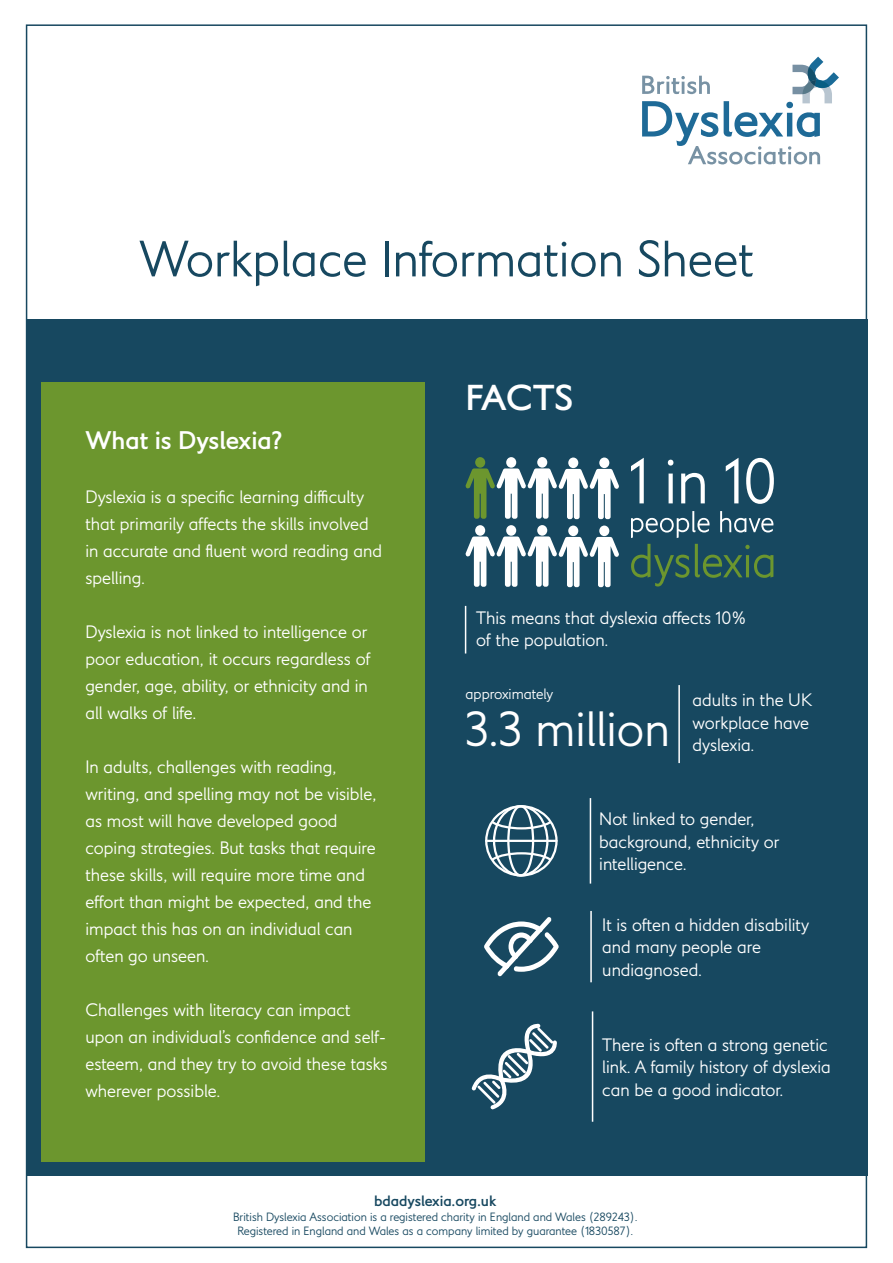
<style>
.page{position:relative;width:893px;height:1263px;background:#fff}
.page>*{position:absolute;margin:0;border:0;box-sizing:border-box;transform-origin:0 0}
.t1{font:500 51px "LDN Kono BDA";color:#174860}
.t2{font:500 49.5px "LDN Kono BDA";color:#fff}
.t3{font:700 36px "LDN Kono BDA";letter-spacing:-.015em;color:#fff}
.t4{font:700 25.5px "LDN Kono BDA";color:#fff}
.t5{font:500 18px/27px "LDN Kono BDA";color:#fff}
.t6{font:700 15px "LDN Kono BDA";color:#174860}
.t7{font:500 15px "LDN Kono BDA";color:#fff}
.t8{font:500 12px/14.4px "LDN Kono BDA";color:#174860;text-align:center}
</style>
<div class="page">
<svg style="left:642px;top:57px;width:197px;height:107px"></svg>
<div style="left:26px;top:319px;width:841px;height:857px;background:#174860"></div>
<div style="left:42px;top:383px;width:383px;height:779px;background:#6c962e"></div>
<div style="left:475px;top:457px;width:10px;height:11px;background:#6c962e;border-radius:50%"></div>
<svg style="left:631px;top:458px;width:13px;height:45px"></svg>
<svg style="left:668px;top:460px;width:5px;height:43px"></svg>
<svg style="left:681px;top:473px;width:24px;height:30px"></svg>
<svg style="left:726px;top:458px;width:12px;height:45px"></svg>
<svg style="left:746px;top:458px;width:28px;height:46px"></svg>
<svg style="left:631px;top:511px;width:79px;height:27px"></svg>
<svg style="left:720px;top:511px;width:53px;height:21px"></svg>
<svg style="left:631px;top:544px;width:58px;height:42px"></svg>
<svg style="left:695px;top:544px;width:78px;height:34px"></svg>
<div style="left:506px;top:457px;width:10px;height:11px;background:#fff;border-radius:50%"></div>
<div style="left:537px;top:457px;width:10px;height:11px;background:#fff;border-radius:50%"></div>
<div style="left:568px;top:457px;width:10px;height:11px;background:#fff;border-radius:50%"></div>
<div style="left:599px;top:457px;width:10px;height:11px;background:#fff;border-radius:50%"></div>
<svg style="left:465px;top:468px;width:154px;height:51px"></svg>
<div style="left:475px;top:525px;width:10px;height:11px;background:#fff;border-radius:50%"></div>
<div style="left:506px;top:525px;width:10px;height:11px;background:#fff;border-radius:50%"></div>
<div style="left:537px;top:525px;width:10px;height:11px;background:#fff;border-radius:50%"></div>
<div style="left:568px;top:525px;width:10px;height:11px;background:#fff;border-radius:50%"></div>
<div style="left:599px;top:525px;width:10px;height:11px;background:#fff;border-radius:50%"></div>
<svg style="left:465px;top:536px;width:154px;height:51px"></svg>
<hr style="left:678px;top:685px;width:2px;height:78px;background:#fff">
<hr style="left:590px;top:911px;width:2px;height:71px;background:#fff">
<hr style="left:592px;top:1011px;width:1px;height:111px;background:#fff">
<hr style="left:590px;top:798px;width:1px;height:85px;background:#fff">
<svg style="left:471px;top:1023px;width:86px;height:87px"></svg>
<svg style="left:484px;top:917px;width:75px;height:59px"></svg>
<svg style="left:485px;top:805px;width:73px;height:71px"></svg>
<hr style="left:485px;top:840px;width:73px;height:2px;background:#fff">
<hr style="left:465px;top:606px;width:1px;height:47px;background:#fff">
<p class="t1" style="left:139px;top:229px;width:616px">Workplace Information Sheet</p>
<p class="t4" style="left:85px;top:424px;width:198px">What is Dyslexia?</p>
<p class="t5" style="left:85px;top:483px;width:298px">Dyslexia is a specific learning difficulty that primarily affects the skills involved in accurate and fluent word reading and spelling.</p>
<p class="t5" style="left:85px;top:618px;width:287px">Dyslexia is not linked to intelligence or poor education, it occurs regardless of gender, age, ability, or ethnicity and in all walks of life.</p>
<p class="t5" style="left:85px;top:753px;width:293px">In adults, challenges with reading, writing, and spelling may not be visible, as most will have developed good coping strategies. But tasks that require these skills, will require more time and effort than might be expected, and the impact this has on an individual can often go unseen.</p>
<p class="t5" style="left:85px;top:996px;width:304px">Challenges with literacy can impact upon an individual’s confidence and self&shy;esteem, and they try to avoid these tasks wherever possible.</p>
<p class="t3" style="left:466px;top:376px;width:109px">FACTS</p>
<p class="t5" style="left:476px;top:606px;width:272px;line-height:22.5px">This means that dyslexia affects 10% of the population.</p>
<p class="t7" style="left:466px;top:685px;width:89px">approximately</p>
<p class="t2" style="left:466px;top:700px;width:206px">3.3 million</p>
<p class="t5" style="left:693px;top:689px;width:121px;line-height:22.5px">adults in the UK workplace have</p>
<p class="t5" style="left:693px;top:731px;width:63px">dyslexia.</p>
<p class="t5" style="left:599px;top:808px;width:182px;line-height:22.5px">Not linked to gender, background, ethnicity or intelligence.</p>
<p class="t5" style="left:602px;top:913px;width:209px;line-height:22.5px">It is often a hidden disability and many people are undiagnosed.</p>
<p class="t5" style="left:602px;top:1033px;width:230px;line-height:22.5px">There is often a strong genetic link. A family history of dyslexia can be a good indicator.</p>
<p class="t6" style="left:374px;top:1192px;width:124px">bdadyslexia.org.uk</p>
<p class="t8" style="left:233px;top:1209px;width:406px">British Dyslexia Association is a registered charity in England and Wales (289243).<br>Registered in England and Wales as a company limited by guarantee (1830587).</p>
</div>
